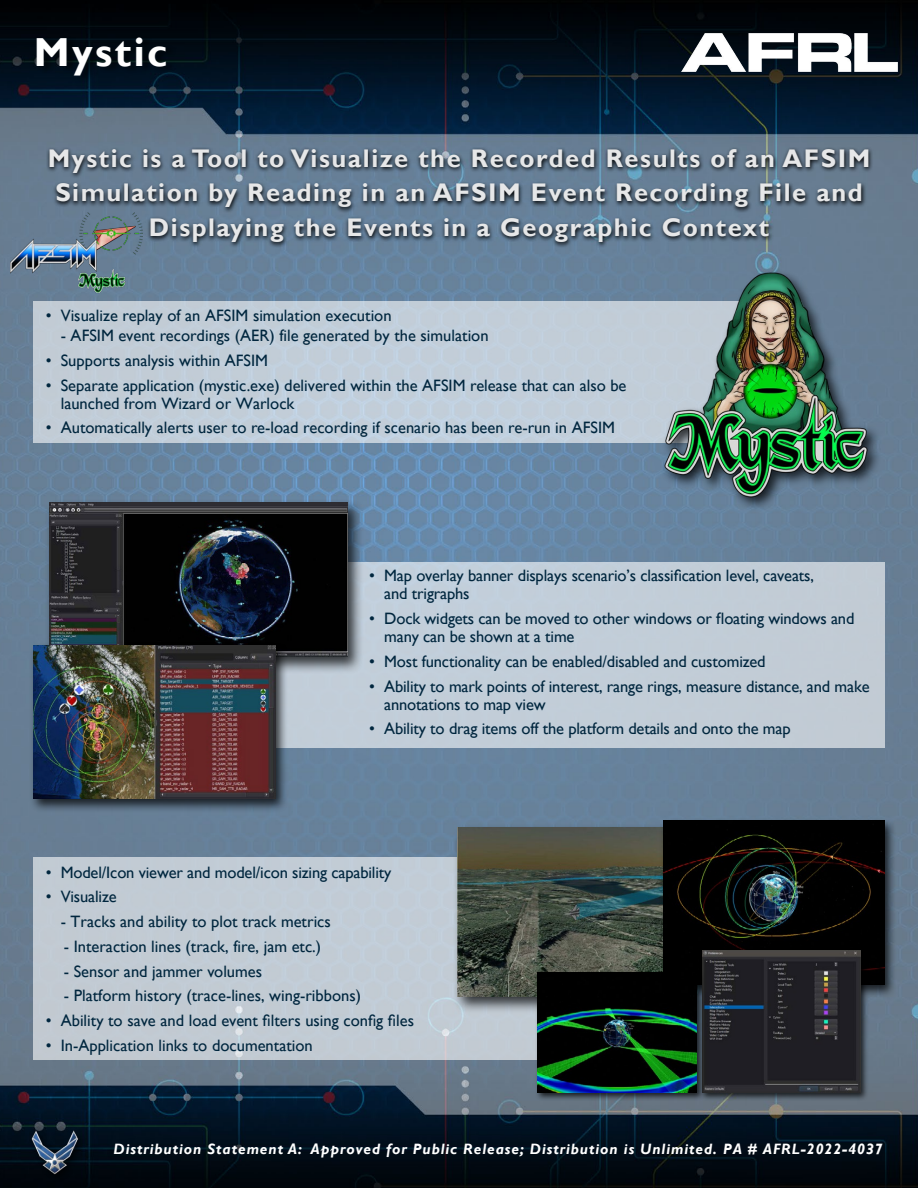
<style>
.page{position:relative;width:918px;height:1188px;background:#fff}
.page>*{position:absolute;margin:0;border:0;box-sizing:border-box;transform-origin:0 0}
.t1{font:700 40.5px "Gill Sans";letter-spacing:.06em;color:#fff}
.t2{font:700 25.5px/34.5px "Gill Sans";letter-spacing:.06em;color:#e6e7e8;text-align:center}
.t3{font:16.5px/18px "Gill Sans";color:#00263e}
.t4{font:italic 700 15px "Gill Sans";letter-spacing:.06em;color:#fff}
</style>
<div class="page">
<img style="left:0;top:0;width:918px;height:1188px">
<div style="left:39px;top:36px;width:138px;height:46px;background:#000;opacity:.45"></div>
<svg style="left:46px;top:147px;width:827px;height:101px;background:#54687b"></svg>
<div style="left:34px;top:301px;width:723px;height:142px;background:#c2cdd8"></div>
<div style="left:661px;top:269px;width:221px;height:243px;background:#000;opacity:.75"></div>
<img style="left:641px;top:264px;width:250px;height:234px">
<div style="left:190px;top:562px;width:694px;height:186px;background:#c2cdd8"></div>
<div style="left:44px;top:498px;width:319px;height:176px;background:#000;opacity:.75"></div>
<img style="left:49px;top:502px;width:298px;height:155px">
<div style="left:29px;top:643px;width:259px;height:170px;background:#000;opacity:.75"></div>
<img style="left:34px;top:645px;width:241px;height:154px">
<div style="left:30px;top:1129px;width:56px;height:54px;background:#00050b"></div>
<img style="left:17px;top:1128px;width:74px;height:51px">
<div style="left:34px;top:858px;width:657px;height:202px;background:#c2cbd4"></div>
<div style="left:452px;top:824px;width:248px;height:190px;background:#000;opacity:.75"></div>
<img style="left:458px;top:828px;width:201px;height:168px">
<div style="left:659px;top:818px;width:238px;height:180px;background:#000;opacity:.75"></div>
<img style="left:663px;top:821px;width:221px;height:164px">
<div style="left:699px;top:949px;width:170px;height:152px;background:#000;opacity:.75"></div>
<img style="left:702px;top:951px;width:158px;height:141px">
<div style="left:535px;top:970px;width:170px;height:131px;background:#000;opacity:.75"></div>
<img style="left:538px;top:972px;width:159px;height:120px">
<img style="left:10px;top:209px;width:133px;height:89px">
<img style="left:681px;top:34px;width:217px;height:38px">
<h1 class="t1" style="left:34px;top:28px;width:135px">Mystic</h1>
<h2 class="t2" style="left:48px;top:142px;width:824px">Mystic is a Tool to Visualize the Recorded Results of an AFSIM<br>Simulation by Reading in an AFSIM Event Recording File and<br>Displaying the Events in a Geographic Context</h2>
<p class="t3" style="left:46px;top:307px;width:347px">• Visualize replay of an AFSIM simulation execution</p>
<p class="t3" style="left:61px;top:327px;width:429px">- AFSIM event recordings (AER) file generated by the simulation</p>
<p class="t3" style="left:46px;top:352px;width:224px">• Supports analysis within AFSIM</p>
<p class="t3" style="left:61px;top:376px;width:567px;text-indent:-15px">• Separate application (mystic.exe) delivered within the AFSIM release that can also be launched from Wizard or Warlock</p>
<p class="t3" style="left:46px;top:419px;width:571px">• Automatically alerts user to re-load recording if scenario has been re-run in AFSIM</p>
<p class="t3" style="left:384px;top:567px;width:431px;text-indent:-15px">• Map overlay banner displays scenario’s classification level, caveats, and trigraphs</p>
<p class="t3" style="left:384px;top:610px;width:472px;text-indent:-15px">• Dock widgets can be moved to other windows or floating windows and many can be shown at a time</p>
<p class="t3" style="left:369px;top:653px;width:398px">• Most functionality can be enabled/disabled and customized</p>
<p class="t3" style="left:384px;top:677px;width:487px;text-indent:-15px">• Ability to mark points of interest, range rings, measure distance, and make annotations to map view</p>
<p class="t3" style="left:369px;top:720px;width:423px">• Ability to drag items off the platform details and onto the map</p>
<p class="t3" style="left:46px;top:863px;width:347px">• Model/Icon viewer and model/icon sizing capability</p>
<p class="t3" style="left:46px;top:888px;width:72px">• Visualize</p>
<p class="t3" style="left:61px;top:913px;width:272px">- Tracks and ability to plot track metrics</p>
<p class="t3" style="left:64px;top:938px;width:259px">- Interaction lines (track, fire, jam etc.)</p>
<p class="t3" style="left:64px;top:962px;width:200px">- Sensor and jammer volumes</p>
<p class="t3" style="left:64px;top:987px;width:299px">- Platform history (trace-lines, wing-ribbons)</p>
<p class="t3" style="left:46px;top:1012px;width:370px">• Ability to save and load event filters using config files</p>
<p class="t3" style="left:46px;top:1037px;width:269px">• In-Application links to documentation</p>
<p class="t4" style="left:114px;top:1141px;width:771px">Distribution Statement A: Approved for Public Release; Distribution is Unlimited. PA # AFRL-2022-4037</p>
</div>
